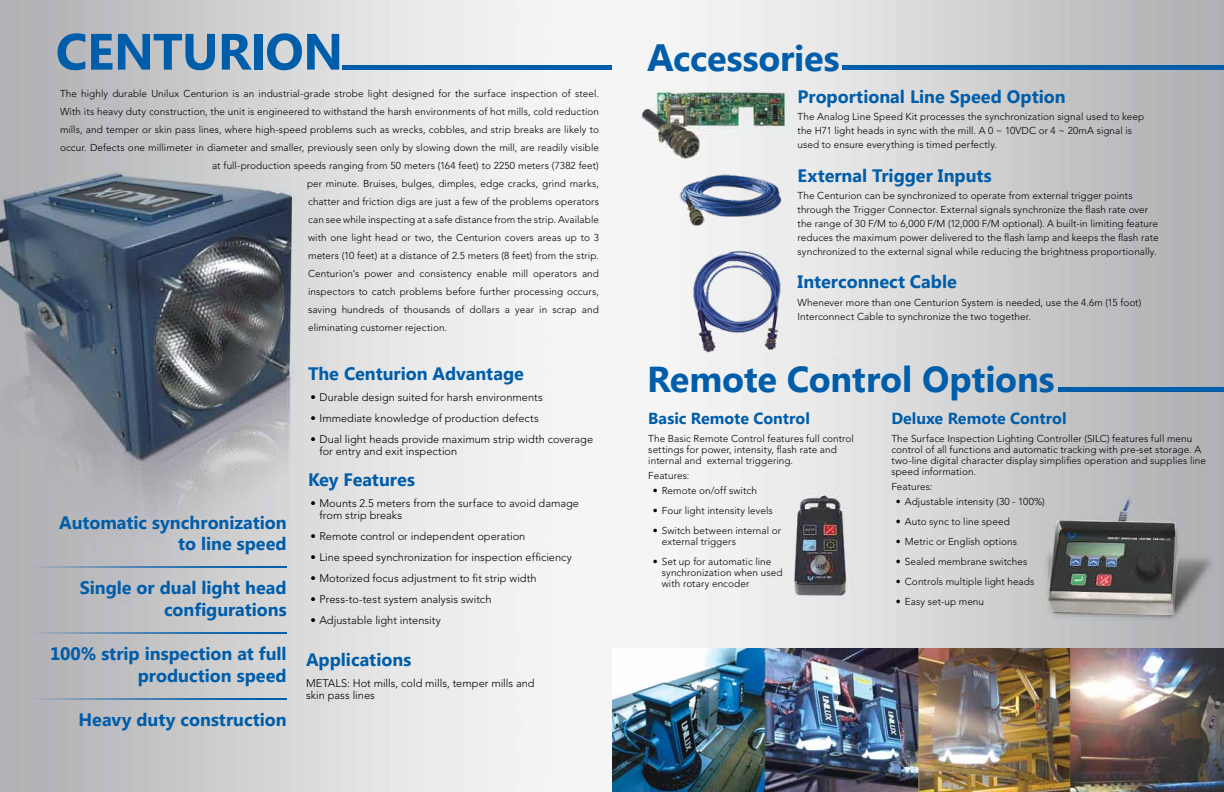
<style>
.page{position:relative;width:1224px;height:792px;background:#fff}
.page>*{position:absolute;margin:0;border:0;box-sizing:border-box;transform-origin:0 0}
.t1{font:700 51px "Lao UI";letter-spacing:-.015em;color:#005daa}
.t2{font:700 36px "Lao UI";letter-spacing:-.005em;color:#005daa}
.t3{font:700 18px/21.6px "Lao UI";color:#005daa;text-align:right}
.t4{font:700 16px "Lao UI";color:#005daa}
.t5{font:300 11px/12px "Avenir LT Std";color:#000}
.t6{font:300 10px/11px "Avenir LT Std";letter-spacing:.005em;color:#000}
.s1{font-size:38px}
</style>
<div class="page">
<img style="left:0;top:0;width:1224px;height:792px">
<img style="left:612px;top:648px;width:612px;height:144px">
<hr style="left:30px;top:566px;width:257px;height:1px;background:#005daa">
<hr style="left:30px;top:632px;width:257px;height:1px;background:#005daa">
<hr style="left:30px;top:698px;width:257px;height:1px;background:#005daa">
<div style="left:254px;top:34px;width:8px;height:36px;background:#005daa"></div>
<img style="left:674px;top:169px;width:108px;height:58px">
<img style="left:690px;top:249px;width:94px;height:105px">
<div style="left:1059px;top:387px;width:165px;height:5px;background:#005daa"></div>
<div style="left:342px;top:65px;width:270px;height:5px;background:#005daa"></div>
<div style="left:842px;top:65px;width:382px;height:5px;background:#005daa"></div>
<h1 class="t1" style="left:56px;top:17px;width:289px">CENTUR ON</h1>
<h2 class="t2" style="left:647px;top:34px;width:194px"><span class="s1">A</span>ccessories</h2>
<p class="t6" style="left:60px;top:88px;width:540px">The highly durable Unilux Centurion is an industrial-grade strobe light designed for the surface inspection of steel.</p>
<p class="t6" style="left:60px;top:106px;width:541px">With its heavy duty construction, the unit is engineered to withstand the harsh environments of hot mills, cold reduction</p>
<p class="t6" style="left:60px;top:124px;width:540px">mills, and temper or skin pass lines, where high-speed problems such as wrecks, cobbles, and strip breaks are likely to</p>
<p class="t6" style="left:60px;top:142px;width:541px">occur. Defects one millimeter in diameter and smaller, previously seen only by slowing down the mill, are readily visible</p>
<p class="t6" style="left:212px;top:160px;width:388px">at full-production speeds ranging from 50 meters (164 feet) to 2250 meters (7382 feet)</p>
<p class="t6" style="left:307px;top:178px;width:293px">per minute. Bruises, bulges, dimples, edge cracks, grind marks,</p>
<p class="t6" style="left:308px;top:196px;width:292px">chatter and friction digs are just a few of the problems operators</p>
<p class="t6" style="left:308px;top:214px;width:292px">can see while inspecting at a safe distance from the strip. Available</p>
<p class="t6" style="left:308px;top:232px;width:292px">with one light head or two, the Centurion covers areas up to 3</p>
<p class="t6" style="left:308px;top:250px;width:292px">meters (10 feet) at a distance of 2.5 meters (8 feet) from the strip.</p>
<p class="t6" style="left:308px;top:268px;width:292px">Centurion’s power and consistency enable mill operators and</p>
<p class="t6" style="left:308px;top:286px;width:292px">inspectors to catch problems before further processing occurs,</p>
<p class="t6" style="left:308px;top:304px;width:292px">saving hundreds of thousands of dollars a year in scrap and</p>
<p class="t6" style="left:308px;top:322px;width:141px">eliminating customer rejection.</p>
<h3 class="t3" style="left:59px;top:511px;width:229px">Automatic synchronization to line speed</h3>
<h3 class="t3" style="left:80px;top:577px;width:209px">Single or dual light head configurations</h3>
<h3 class="t3" style="left:50px;top:642px;width:238px">100% strip inspection at full production speed</h3>
<h3 class="t3" style="left:79px;top:708px;width:210px">Heavy duty construction</h3>
<h3 class="t3" style="left:308px;top:362px;width:217px">The Centurion Advantage</h3>
<p class="t5" style="left:310px;top:391px;width:234px">• Durable design suited for harsh environments</p>
<p class="t5" style="left:310px;top:412px;width:230px">• Immediate knowledge of production defects</p>
<p class="t5" style="left:319px;top:433px;width:275px;text-indent:-9px">• Dual light heads provide maximum strip width coverage for entry and exit inspection</p>
<h3 class="t3" style="left:308px;top:468px;width:108px">Key Features</h3>
<p class="t5" style="left:319px;top:497px;width:261px;text-indent:-9px">• Mounts 2.5 meters from the surface to avoid damage from strip breaks</p>
<p class="t5" style="left:310px;top:530px;width:216px">• Remote control or independent operation</p>
<p class="t5" style="left:310px;top:551px;width:263px">• Line speed synchronization for inspection efficiency</p>
<p class="t5" style="left:310px;top:572px;width:228px">• Motorized focus adjustment to fit strip width</p>
<p class="t5" style="left:310px;top:593px;width:183px">• Press-to-test system analysis switch</p>
<p class="t5" style="left:310px;top:614px;width:132px">• Adjustable light intensity</p>
<h3 class="t3" style="left:306px;top:648px;width:107px">Applications</h3>
<p class="t5" style="left:306px;top:677px;width:230px">METALS: Hot mills, cold mills, temper mills and skin pass lines</p>
<h3 class="t3" style="left:798px;top:85px;width:270px">Proportional Line Speed Option</h3>
<p class="t6" style="left:798px;top:109px;width:348px;line-height:14px">The Analog Line Speed Kit processes the synchronization signal used to keep the H71 light heads in sync with the mill. A 0 ~ 10VDC or 4 ~ 20mA signal is used to ensure everything is timed perfectly.</p>
<h3 class="t3" style="left:798px;top:164px;width:196px">External Trigger Inputs</h3>
<p class="t6" style="left:798px;top:188px;width:363px;line-height:14px">The Centurion can be synchronized to operate from external trigger points through the Trigger Connector. External signals synchronize the flash rate over the range of 30 F/M to 6,000 F/M (12,000 F/M optional). A built-in limiting feature reduces the maximum power delivered to the flash lamp and keeps the flash rate synchronized to the external signal while reducing the brightness proportionally.</p>
<h3 class="t3" style="left:798px;top:271px;width:161px">Interconnect Cable</h3>
<p class="t6" style="left:798px;top:295px;width:345px;line-height:14px">Whenever more than one Centurion System is needed, use the 4.6m (15 foot)<br>Interconnect Cable to synchronize the two together.</p>
<h2 class="t2" style="left:647px;top:355px;width:409px">Remote Control Options</h2>
<h3 class="t4" style="left:648px;top:407px;width:163px">Basic Remote Control</h3>
<h3 class="t4" style="left:891px;top:407px;width:177px">Deluxe Remote Control</h3>
<p class="t6" style="left:648px;top:434px;width:207px">The Basic Remote Control features full control settings for power, intensity, flash rate and internal and external triggering.</p>
<p class="t6" style="left:648px;top:471px;width:43px">Features:</p>
<p class="t6" style="left:653px;top:485px;width:106px">• Remote on/off switch</p>
<p class="t6" style="left:653px;top:505px;width:121px">• Four light intensity levels</p>
<p class="t6" style="left:662px;top:525px;width:121px;text-indent:-9px">• Switch between internal or external triggers</p>
<p class="t6" style="left:662px;top:556px;width:122px;text-indent:-9px">• Set up for automatic line synchronization when used with rotary encoder</p>
<p class="t6" style="left:891px;top:434px;width:316px">The Surface Inspection Lighting Controller (SILC) features full menu control of all functions and automatic tracking with pre-set storage. A two-line digital character display simplifies operation and supplies line speed information.</p>
<p class="t6" style="left:891px;top:482px;width:43px">Features:</p>
<p class="t6" style="left:896px;top:496px;width:150px">• Adjustable intensity (30 - 100%)</p>
<p class="t6" style="left:896px;top:516px;width:116px">• Auto sync to line speed</p>
<p class="t6" style="left:896px;top:536px;width:123px">• Metric or English options</p>
<p class="t6" style="left:896px;top:556px;width:133px">• Sealed membrane switches</p>
<p class="t6" style="left:896px;top:576px;width:140px">• Controls multiple light heads</p>
<p class="t6" style="left:896px;top:596px;width:90px">• Easy set-up menu</p>
</div>
